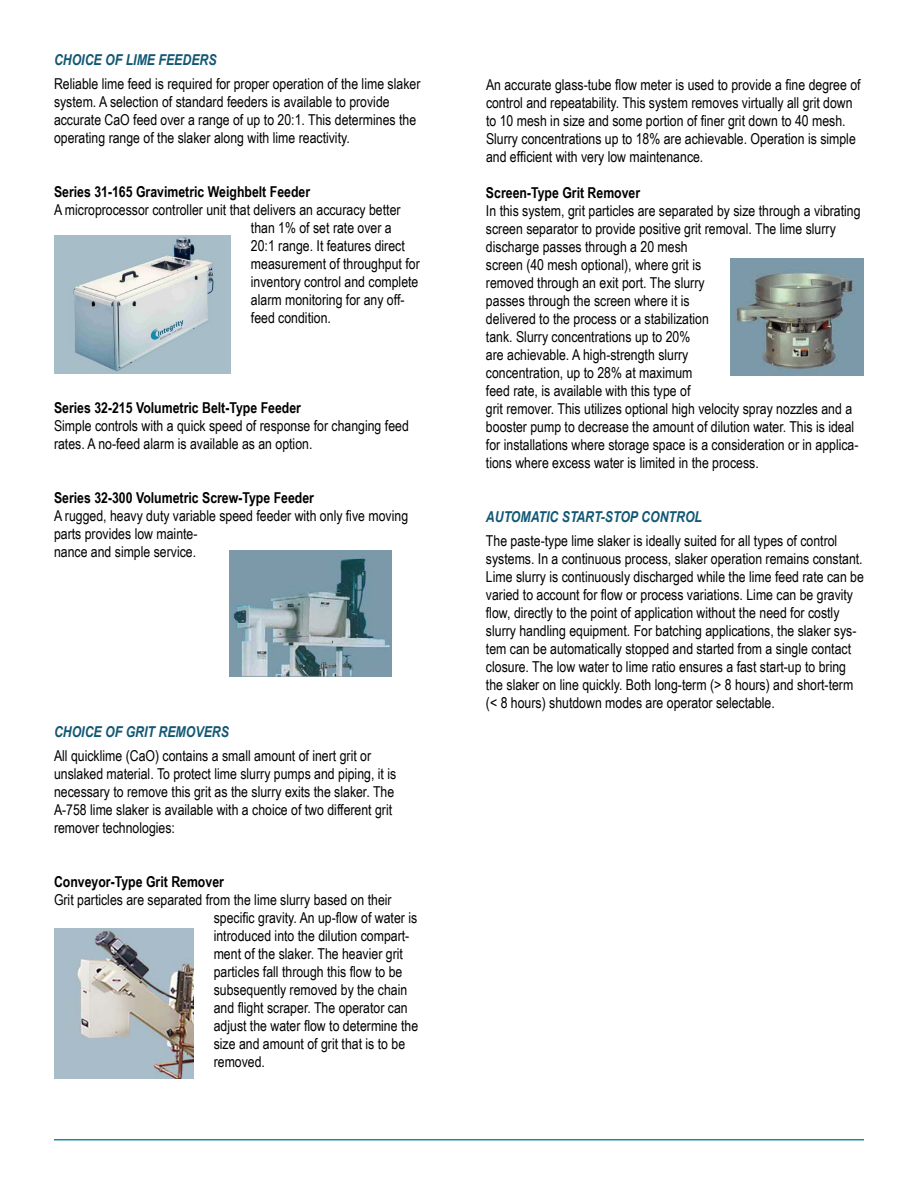
<style>
.page{position:relative;width:918px;height:1188px;background:#fff}
.page>*{position:absolute;margin:0;border:0;box-sizing:border-box;transform-origin:0 0}
.t1{font:15px/18px "Arial Narrow";color:#000}
.t2{font:700 15px "Arial Narrow";color:#000}
.t3{font:italic 700 15px "Arial Narrow";color:#125773}
</style>
<div class="page">
<hr style="left:54px;top:1139px;width:810px;height:1px;background:#138caa">
<img style="left:54px;top:929px;width:140px;height:149px">
<img style="left:731px;top:258px;width:133px;height:117px">
<img style="left:230px;top:551px;width:161px;height:125px">
<img style="left:54px;top:235px;width:177px;height:139px">
<p class="t3" style="left:54px;top:48px;width:164px">CHOICE OF LIME FEEDERS</p>
<p class="t1" style="left:54px;top:74px;width:368px">Reliable lime feed is required for proper operation of the lime slaker system. A selection of standard feeders is available to provide accurate CaO feed over a range of up to 20:1. This determines the operating range of the slaker along with lime reactivity.</p>
<p class="t2" style="left:54px;top:180px;width:258px">Series 31-165 Gravimetric Weighbelt Feeder</p>
<p class="t1" style="left:251px;top:200px;width:170px;text-indent:-197px">A microprocessor controller unit that delivers an accuracy better than 1% of set rate over a<br>20:1 range. It features direct measurement of throughput for inventory control and complete alarm monitoring for any off&shy;feed condition.</p>
<p class="t2" style="left:54px;top:396px;width:249px">Series 32-215 Volumetric Belt-Type Feeder</p>
<p class="t1" style="left:54px;top:416px;width:356px">Simple controls with a quick speed of response for changing feed rates. A no-feed alarm is available as an option.</p>
<p class="t2" style="left:54px;top:486px;width:262px">Series 32-300 Volumetric Screw-Type Feeder</p>
<p class="t1" style="left:54px;top:506px;width:356px">A rugged, heavy duty variable speed feeder with only five moving parts provides low mainte-<br>nance and simple service.</p>
<p class="t3" style="left:54px;top:720px;width:176px">CHOICE OF GRIT REMOVERS</p>
<p class="t1" style="left:54px;top:746px;width:344px">All quicklime (CaO) contains a small amount of inert grit or unslaked material. To protect lime slurry pumps and piping, it is necessary to remove this grit as the slurry exits the slaker. The A-758 lime slaker is available with a choice of two different grit remover technologies:</p>
<p class="t2" style="left:54px;top:870px;width:171px">Conveyor-Type Grit Remover</p>
<p class="t1" style="left:214px;top:890px;width:206px;text-indent:-160px">Grit particles are separated from the lime slurry based on their specific gravity. An up-flow of water is introduced into the dilution compart&shy;ment of the slaker. The heavier grit particles fall through this flow to be subsequently removed by the chain and flight scraper. The operator can adjust the water flow to determine the size and amount of grit that is to be removed.</p>
<p class="t1" style="left:486px;top:75px;width:376px">An accurate glass-tube flow meter is used to provide a fine degree of control and repeatability. This system removes virtually all grit down to 10 mesh in size and some portion of finer grit down to 40 mesh.<br>Slurry concentrations up to 18% are achievable. Operation is simple and efficient with very low maintenance.</p>
<p class="t2" style="left:486px;top:181px;width:156px">Screen-Type Grit Remover</p>
<p class="t1" style="left:486px;top:201px;width:376px">In this system, grit particles are separated by size through a vibrating screen separator to provide positive grit removal. The lime slurry discharge passes through a 20 mesh<br>screen (40 mesh optional), where grit is<br>removed through an exit port. The slurry<br>passes through the screen where it is<br>delivered to the process or a stabilization<br>tank. Slurry concentrations up to 20%<br>are achievable. A high-strength slurry<br>concentration, up to 28% at maximum<br>feed rate, is available with this type of<br>grit remover. This utilizes optional high velocity spray nozzles and a booster pump to decrease the amount of dilution water. This is ideal for installations where storage space is a consideration or in applica&shy;tions where excess water is limited in the process.</p>
<p class="t3" style="left:486px;top:505px;width:218px">AUTOMATIC START-STOP CONTROL</p>
<p class="t1" style="left:486px;top:531px;width:379px">The paste-type lime slaker is ideally suited for all types of control systems. In a continuous process, slaker operation remains constant.<br>Lime slurry is continuously discharged while the lime feed rate can be varied to account for flow or process variations. Lime can be gravity flow, directly to the point of application without the need for costly slurry handling equipment. For batching applications, the slaker sys&shy;tem can be automatically stopped and started from a single contact closure. The low water to lime ratio ensures a fast start-up to bring the slaker on line quickly. Both long-term (&gt; 8 hours) and short-term (&lt; 8 hours) shutdown modes are operator selectable.</p>
</div>
